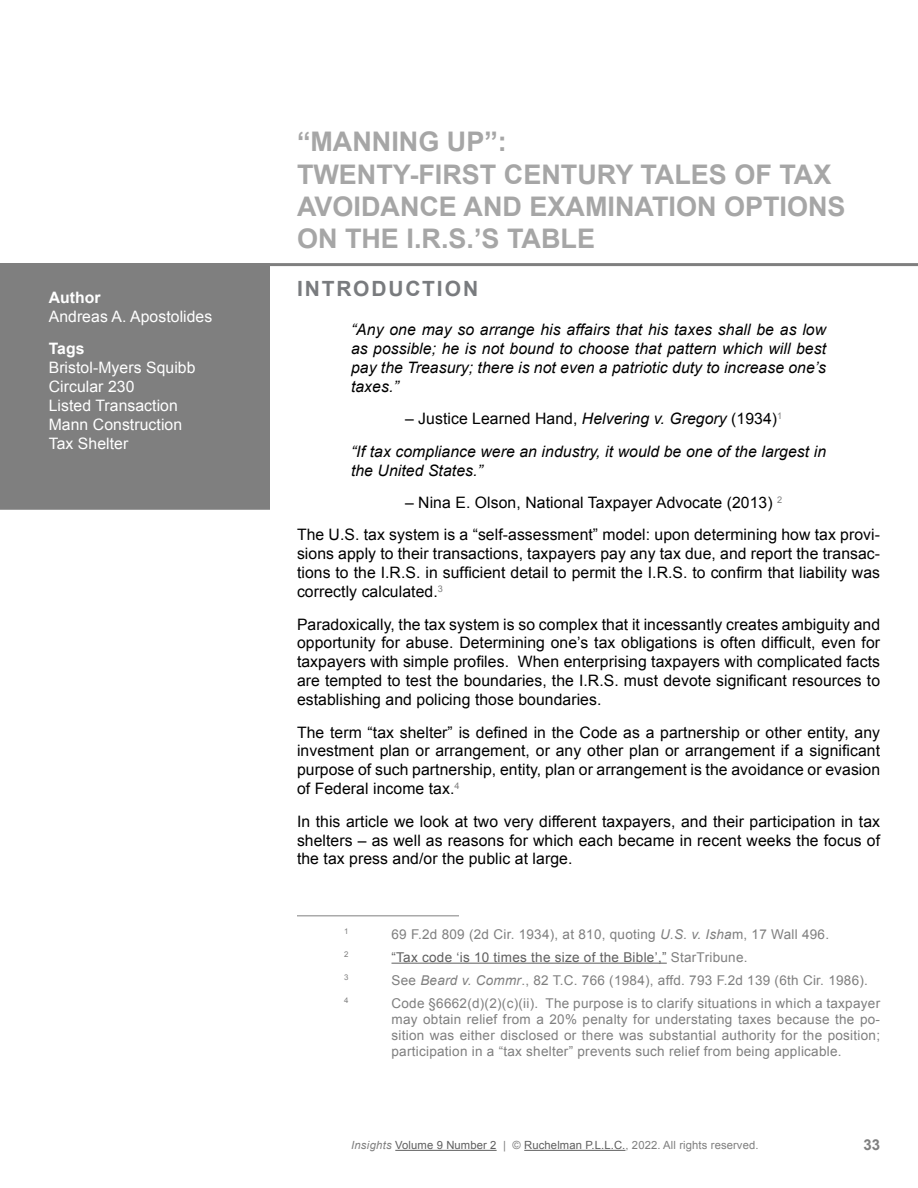
<style>
.page{position:relative;width:918px;height:1188px;background:#fff}
.page>*{position:absolute;margin:0;border:0;box-sizing:border-box;transform-origin:0 0}
.t1{font:700 27px/32.4px "Arial";color:#a6a6a6}
.t2{font:700 21px "Arial";letter-spacing:.085em;color:#797b7e}
.t3{font:15.75px/18.9px "Arial";letter-spacing:.005em;color:#000;text-align:justify}
.t4{font:italic 15.75px/18.9px "Arial";letter-spacing:.005em;color:#000;text-align:justify}
.t5{font:15.75px/18.9px "Arial";letter-spacing:.005em;color:#fff}
.t6{font:700 15.75px "Arial";letter-spacing:.005em;color:#fff}
.t7{font:700 15px "Arial";color:#7f7f7f}
.t8{font:13.5px/16.2px "Arial";letter-spacing:.02em;color:#7f7f7f;text-align:justify}
.t9{font:13.5px "Arial";letter-spacing:.02em;color:#5f5f5f}
.t10{font:11.25px "Arial";letter-spacing:.01em;color:#5f5f5f}
.t11{font:7.8px "Arial";color:#7f7f7f}
.s1{font-style:normal}
.s2{font-style:italic}
.s3{color:#7f7f7f}
.s4{font-style:italic;color:#7f7f7f}
</style>
<div class="page">
<hr style="left:395px;top:1150px;width:102px;height:1px;background:#5f5f5f">
<hr style="left:524px;top:1150px;width:102px;height:1px;background:#5f5f5f">
<div style="left:0;top:266px;width:270px;height:244px;background:#7f7f7f"></div>
<hr style="left:0;top:263px;width:918px;height:3px;background:#7f7f7f">
<hr style="left:297px;top:915px;width:162px;height:1px;background:#7f7f7f">
<hr style="left:392px;top:963px;width:275px;height:1px;background:#5f5f5f">
<p class="t6" style="left:49px;top:287px;width:54px">Author</p>
<p class="t5" style="left:49px;top:307px;width:165px">Andreas A. Apostolides</p>
<p class="t6" style="left:49px;top:338px;width:37px">Tags</p>
<p class="t5" style="left:49px;top:358px;width:148px">Bristol-Myers Squibb<br>Circular 230<br>Listed Transaction<br>Mann Construction<br>Tax Shelter</p>
<h1 class="t1" style="left:297px;top:126px;width:550px">“MANNING UP”:<br>TWENTY-FIRST CENTURY TALES OF TAX<br>AVOIDANCE AND EXAMINATION OPTIONS<br>ON THE I.R.S.’S TABLE</h1>
<h2 class="t2" style="left:297px;top:275px;width:183px">INTRODUCTION</h2>
<p class="t4" style="left:351px;top:320px;width:477px">“Any one may so arrange his affairs that his taxes shall be as low as possible; he is not bound to choose that pattern which will best pay the Treasury; there is not even a patriotic duty to increase one’s taxes.”</p>
<p class="t4" style="left:351px;top:403px;width:477px;line-height:32.4px;text-indent:54px"><span class="s1">– Justice Learned Hand,</span> Helvering v. Gregory <span class="s1">(1934)</span><sup>1<br></sup>“If tax compliance were an industry, it would be one of the largest in</p>
<p class="t4" style="left:351px;top:461px;width:133px">the United States.”</p>
<p class="t3" style="left:297px;top:486px;width:585px;line-height:32.4px;text-indent:108px">– Nina E. Olson, National Taxpayer Advocate (2013) <sup>2<br></sup>The U.S. tax system is a “self-assessment” model: upon determining how tax provi-</p>
<p class="t3" style="left:297px;top:545px;width:585px">sions apply to their transactions, taxpayers pay any tax due, and report the transac&shy;tions to the I.R.S. in sufficient detail to permit the I.R.S. to confirm that liability was correctly calculated.<sup>3</sup></p>
<p class="t3" style="left:297px;top:615px;width:585px">Paradoxically, the tax system is so complex that it incessantly creates ambiguity and opportunity for abuse. Determining one’s tax obligations is often difficult, even for taxpayers with simple profiles. When enterprising taxpayers with complicated facts are tempted to test the boundaries, the I.R.S. must devote significant resources to establishing and policing those boundaries.</p>
<p class="t3" style="left:297px;top:723px;width:585px">The term “tax shelter” is defined in the Code as a partnership or other entity, any investment plan or arrangement, or any other plan or arrangement if a significant purpose of such partnership, entity, plan or arrangement is the avoidance or evasion of Federal income tax.<sup>4</sup></p>
<p class="t3" style="left:297px;top:812px;width:585px">In this article we look at two very different taxpayers, and their participation in tax shelters – as well as reasons for which each became in recent weeks the focus of the tax press and/or the public at large.</p>
<p class="t11" style="left:344px;top:926px;width:6px">1</p>
<p class="t8" style="left:391px;top:926px;width:439px">69 F.2d 809 (2d Cir. 1934), at 810, quoting <span class="s2">U.S. v. Isha</span>m, 17 Wall 496.</p>
<p class="t11" style="left:344px;top:949px;width:6px">2</p>
<p class="t9" style="left:391px;top:948px;width:358px">“Tax code ‘is 10 times the size of the Bible’,” <span class="s3">StarTribune.</span></p>
<p class="t11" style="left:344px;top:972px;width:6px">3</p>
<p class="t8" style="left:391px;top:972px;width:478px">See <span class="s2">Beard v. Commr</span>., 82 T.C. 766 (1984), affd. 793 F.2d 139 (6th Cir. 1986).</p>
<p class="t11" style="left:344px;top:995px;width:6px">4</p>
<p class="t8" style="left:391px;top:995px;width:490px">Code §6662(d)(2)(c)(ii). The purpose is to clarify situations in which a taxpayer may obtain relief from a 20% penalty for understating taxes because the po&shy;sition was either disclosed or there was substantial authority for the position; participation in a “tax shelter” prevents such relief from being applicable.</p>
<p class="t10" style="left:351px;top:1138px;width:409px"><span class="s4">Insights</span> Volume 9 Number 2 <span class="s3">| ©</span> Ruchelman P.L.L.C.<span class="s3">, 2022. All rights reserved.</span></p>
<p class="t7" style="left:863px;top:1135px;width:18px">33</p>
</div>
